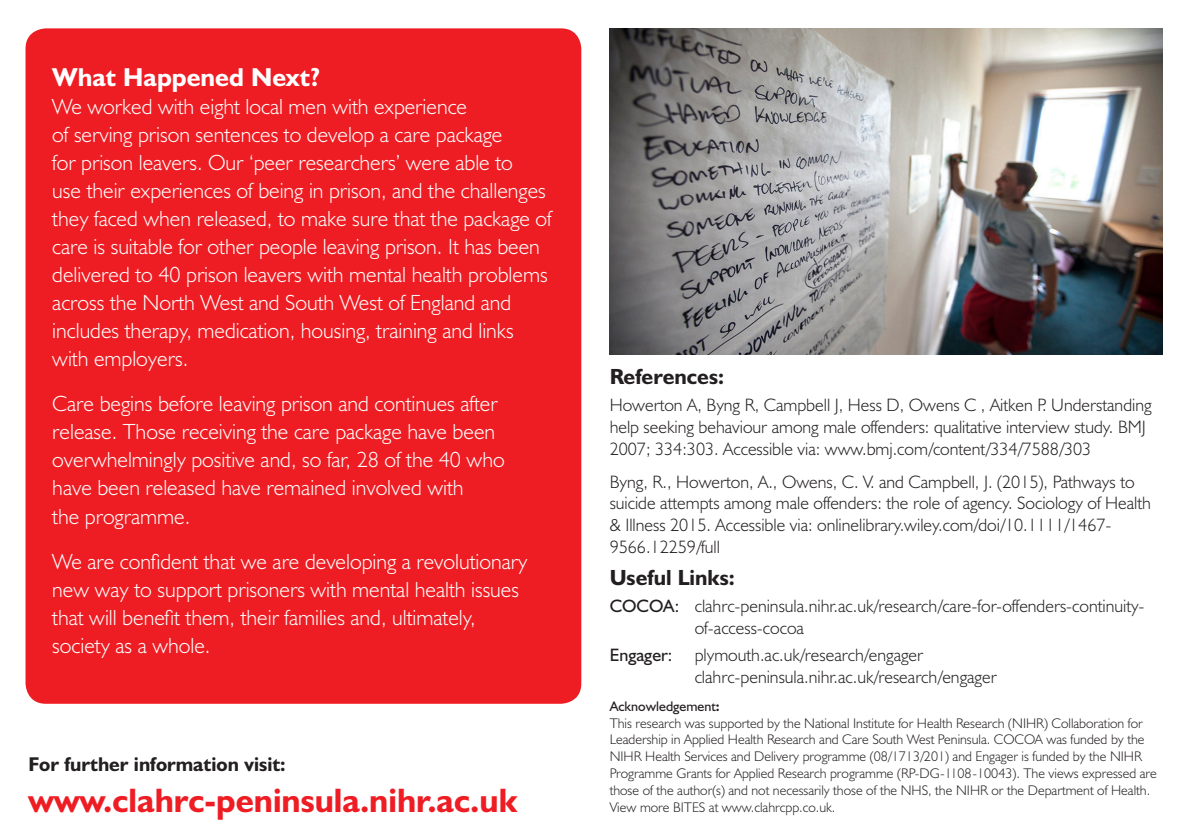
<style>
.page{position:relative;width:1191px;height:840px;background:#fff}
.page>*{position:absolute;margin:0;border:0;box-sizing:border-box;transform-origin:0 0}
.t1{font:700 34px "Humanist 521 BT";color:#ee1d23}
.t2{font:700 26px "Humanist 521 BT";color:#fff}
.t3{font:300 22px/28px "Humanist 521 BT";color:#fff}
.t4{font:700 22px "Humanist 521 BT";color:#231f20}
.t5{font:700 20px "Humanist 521 BT";color:#231f20}
.t6{font:300 18px/21.6px "Humanist 521 BT";color:#231f20}
.t7{font:300 14px/16.8px "Humanist 521 BT";color:#231f20}
.t8{font:14px "Humanist 521 BT";color:#231f20}
.s1{font-weight:400}
.s2{font-weight:700}
</style>
<div class="page">
<div style="left:26px;top:28px;width:555px;height:675px;background:#ee1d23;border-radius:20px"></div>
<img style="left:609px;top:28px;width:553px;height:326px">
<p class="t2" style="left:52px;top:61px;width:269px">What Happened Next?</p>
<p class="t3" style="left:52px;top:92px;width:501px">We worked with eight local men with experience<br>of serving prison sentences to develop a care package<br>for prison leavers. Our ‘peer researchers’ were able to<br>use their experiences of being in prison, and the challenges they faced when released, to make sure that the package of care is suitable for other people leaving prison. It has been delivered to 40 prison leavers with mental health problems across the North West and South West of England and includes therapy, medication, housing, training and links with employers.</p>
<p class="t3" style="left:52px;top:389px;width:454px">Care begins before leaving prison and continues after release. Those receiving the care package have been overwhelmingly positive and, so far, 28 of the 40 who have been released have remained involved with<br>the programme.</p>
<p class="t3" style="left:52px;top:546px;width:476px">We are confident that we are developing a revolutionary new way to support prisoners with mental health issues that will benefit them, their families and, ultimately, society as a whole.</p>
<p class="t5" style="left:28px;top:751px;width:259px">For further information visit:</p>
<p class="t1" style="left:28px;top:778px;width:490px">www.clahrc-peninsula.nihr.ac.uk</p>
<p class="t4" style="left:609px;top:363px;width:116px">References:</p>
<p class="t6" style="left:609px;top:394px;width:543px">Howerton A, Byng R, Campbell J, Hess D, Owens C , Aitken P. Understanding help seeking behaviour among male offenders: qualitative interview study. BMJ<br>2007; 334:303. Accessible via: www.bmj.com/content/334/7588/303</p>
<p class="t6" style="left:609px;top:470px;width:543px">Byng, R., Howerton, A., Owens, C. V. and Campbell, J. (2015), Pathways to suicide attempts among male offenders: the role of agency. Sociology of Health &amp; Illness 2015. Accessible via: onlinelibrary.wiley.com/doi/10.1111/1467- 9566.12259/full</p>
<p class="t4" style="left:609px;top:563px;width:127px">Useful Links:</p>
<p class="t6" style="left:694px;top:594px;width:451px;text-indent:-85px"><span class="s1">COCOA:</span> clahrc-peninsula.nihr.ac.uk/research/care-for-offenders-continuity&shy;of-access-cocoa</p>
<p class="t6" style="left:609px;top:643px;width:315px"><span class="s1">Engager:</span> plymouth.ac.uk/research/engager</p>
<p class="t6" style="left:694px;top:665px;width:303px">clahrc-peninsula.nihr.ac.uk/research/engager</p>
<p class="t8" style="left:609px;top:697px;width:111px">Acknowledgement<span class="s2">:</span></p>
<p class="t7" style="left:609px;top:713px;width:549px">This research was supported by the National Institute for Health Research (NIHR) Collaboration for Leadership in Applied Health Research and Care South West Peninsula. COCOA was funded by the NIHR Health Services and Delivery programme (08/1713/201) and Engager is funded by the NIHR Programme Grants for Applied Research programme (RP-DG-1108-10043). The views expressed are those of the author(s) and not necessarily those of the NHS, the NIHR or the Department of Health.<br>View more BITES at www.clahrcpp.co.uk.</p>
</div>
